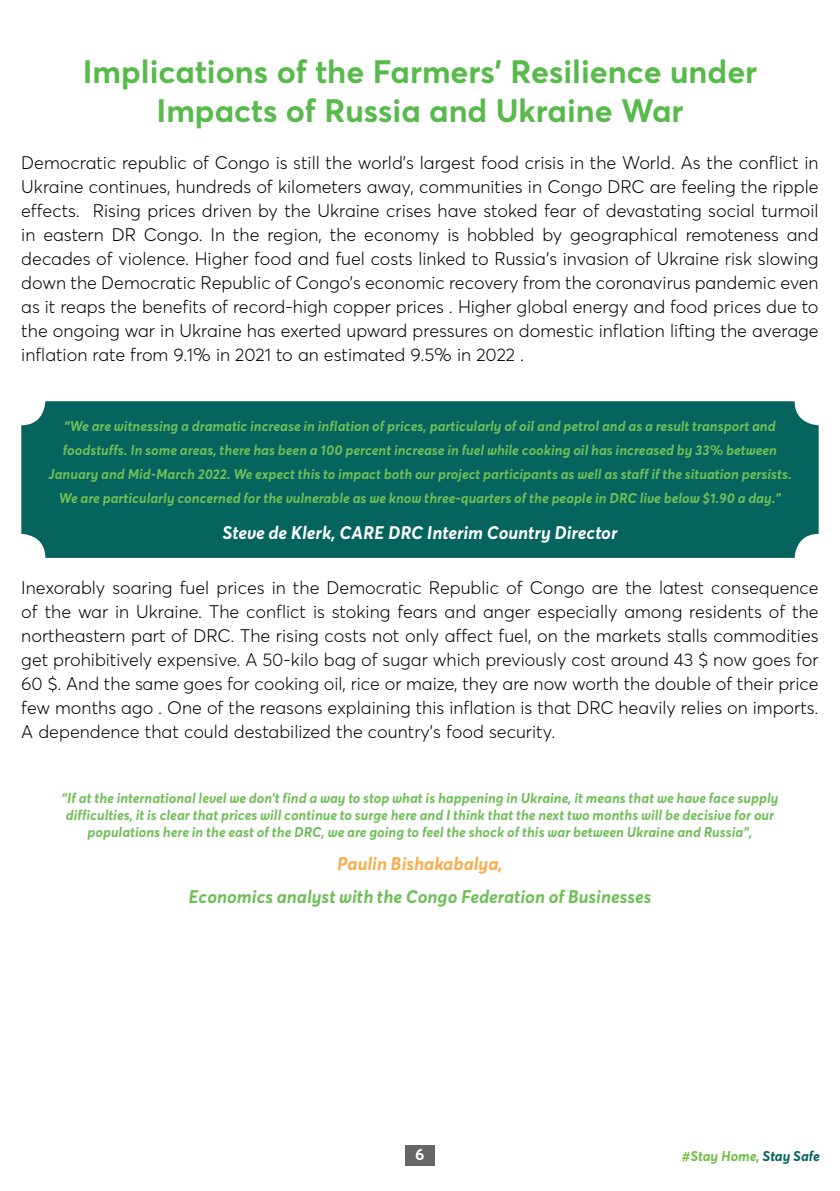
<style>
.page{position:relative;width:840px;height:1191px;background:#fff}
.page>*{position:absolute;margin:0;border:0;box-sizing:border-box;transform-origin:0 0}
.t1{font:700 32px/38.4px "Averta";color:#58ba4b;text-align:center}
.t2{font:300 18px/24px "Averta";color:#000001;text-align:justify}
.t3{font:italic 700 18px "Averta";color:#6ebf58}
.t4{font:italic 700 18px "Averta";color:#fff}
.t5{font:italic 700 18px "Averta";color:#faac4b}
.t6{font:700 16px "Averta";color:#fff}
.t7{font:italic 700 14px/24px "Averta";color:#6ebf58;text-align:center}
.t8{font:italic 700 14px "Averta";color:#71bf44}
.s1{color:#00645f}
</style>
<div class="page">
<div style="left:21px;top:401px;width:797px;height:157px;background:#05645d;border-radius:24px"></div>
<div style="left:405px;top:1145px;width:29px;height:21px;background:#666"></div>
<p class="t1" style="left:83px;top:52px;width:675px">Implications of the Farmers’ Resilience under<br>Impacts of Russia and Ukraine War</p>
<p class="t2" style="left:21px;top:150px;width:798px">Democratic republic of Congo is still the world’s largest food crisis in the World. As the conflict in Ukraine continues, hundreds of kilometers away, communities in Congo DRC are feeling the ripple effects. Rising prices driven by the Ukraine crises have stoked fear of devastating social turmoil in eastern DR Congo. In the region, the economy is hobbled by geographical remoteness and decades of violence. Higher food and fuel costs linked to Russia’s invasion of Ukraine risk slowing down the Democratic Republic of Congo’s economic recovery from the coronavirus pandemic even as it reaps the benefits of record-high copper prices . Higher global energy and food prices due to the ongoing war in Ukraine has exerted upward pressures on domestic inflation lifting the average inflation rate from 9.1% in 2021 to an estimated 9.5% in 2022 .</p>
<p class="t7" style="left:48px;top:415px;width:745px">“We are witnessing a dramatic increase in inflation of prices, particularly of oil and petrol and as a result transport and foodstuffs. In some areas, there has been a 100 percent increase in fuel while cooking oil has increased by 33% between January and Mid-March 2022. We expect this to impact both our project participants as well as staff if the situation persists.<br>We are particularly concerned for the vulnerable as we know three-quarters of the people in DRC live below $1.90 a day.”</p>
<p class="t4" style="left:222px;top:521px;width:396px">Steve de Klerk, CARE DRC Interim Country Director</p>
<p class="t2" style="left:21px;top:575px;width:798px">Inexorably soaring fuel prices in the Democratic Republic of Congo are the latest consequence of the war in Ukraine. The conflict is stoking fears and anger especially among residents of the northeastern part of DRC. The rising costs not only affect fuel, on the markets stalls commodities get prohibitively expensive. A 50-kilo bag of sugar which previously cost around 43 $ now goes for 60 $. And the same goes for cooking oil, rice or maize, they are now worth the double of their price few months ago . One of the reasons explaining this inflation is that DRC heavily relies on imports.<br>A dependence that could destabilized the country’s food security.</p>
<p class="t7" style="left:61px;top:791px;width:718px;line-height:16.8px">“If at the international level we don’t find a way to stop what is happening in Ukraine, it means that we have face supply difficulties, it is clear that prices will continue to surge here and I think that the next two months will be decisive for our populations here in the east of the DRC, we are going to feel the shock of this war between Ukraine and Russia”,</p>
<p class="t5" style="left:337px;top:852px;width:167px">Paulin Bishakabalya,</p>
<p class="t3" style="left:188px;top:885px;width:464px">Economics analyst with the Congo Federation of Businesses</p>
<p class="t6" style="left:415px;top:1143px;width:11px">6</p>
<p class="t8" style="left:681px;top:1147px;width:139px">#Stay Home, <span class="s1">Stay Safe</span></p>
</div>
